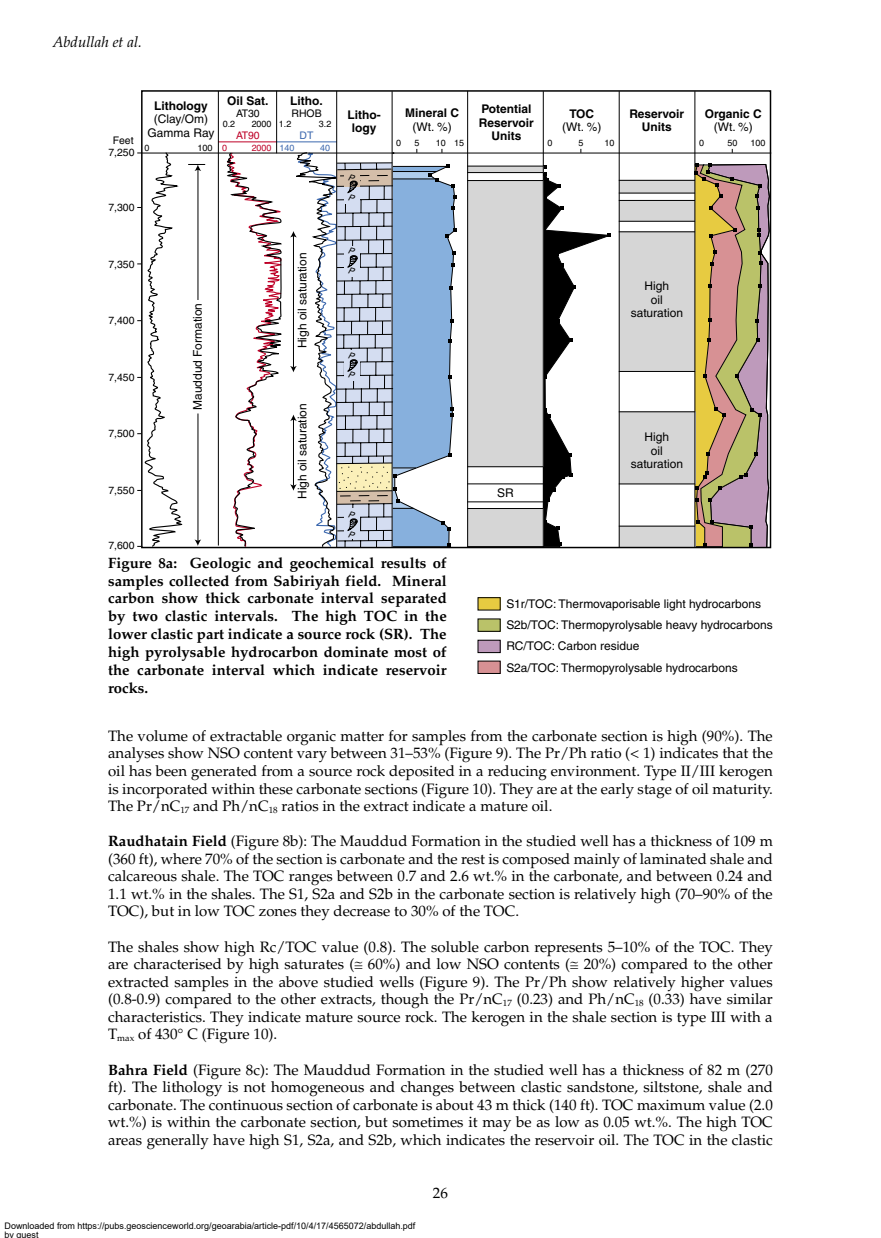
<style>
.page{position:relative;width:881px;height:1238px;background:#fff}
.page>*{position:absolute;margin:0;border:0;box-sizing:border-box;transform-origin:0 0}
.t1{font:15px/17.5px "Palatino";color:#000;text-align:justify}
.t2{font:700 15px/17.9px "Palatino";letter-spacing:.005em;color:#000;text-align:justify}
.t3{font:italic 15px "Palatino";color:#000}
.t4{font:12px/13.5px "Helvetica";color:#000;text-align:center}
.t5{font:700 12px/13.5px "Helvetica";color:#000;text-align:center}
.t6{font:10.5px "Helvetica";color:#000}
.t7{font:10.5px "Helvetica";color:#be0027}
.t8{font:10.5px "Helvetica";color:#3c68ae}
.t9{font:9px/9px "Arial";color:#000}
.t10{font:9px "Helvetica";color:#000}
.t11{font:9px "Helvetica";color:#be0027}
.t12{font:9px "Helvetica";color:#3c68ae}
.s1{color:#3c68ae}
.s2{font-weight:700}
</style>
<div class="page">
<svg style="left:693px;top:163px;width:76px;height:383px;background:#b89d77"></svg>
<div style="left:619px;top:526px;width:76px;height:21px;background:#d6d6d6"></div>
<div style="left:619px;top:200px;width:75px;height:21px;background:#d6d6d6"></div>
<div style="left:619px;top:180px;width:75px;height:13px;background:#d6d6d6"></div>
<div style="left:467px;top:508px;width:76px;height:38px;background:#d6d6d6"></div>
<div style="left:467px;top:180px;width:76px;height:286px;background:#d6d6d6"></div>
<div style="left:467px;top:166px;width:76px;height:6px;background:#d6d6d6"></div>
<svg style="left:543px;top:165px;width:68px;height:381px"></svg>
<div style="left:619px;top:412px;width:76px;height:72px;background:#d6d6d6"></div>
<div style="left:619px;top:232px;width:75px;height:139px;background:#d6d6d6"></div>
<svg style="left:137px;top:152px;width:68px;height:395px"></svg>
<hr style="left:618px;top:91px;width:1px;height:456px;background:#000">
<hr style="left:694px;top:91px;width:1px;height:456px;background:#000">
<hr style="left:277px;top:141px;width:59px;height:1px;background:#3c68ae">
<hr style="left:218px;top:141px;width:59px;height:1px;background:#be0027">
<div style="left:478px;top:597px;width:22px;height:13px;background:#e7cb41"></div>
<div style="left:477px;top:597px;width:23px;height:13px;border:1px solid #000"></div>
<div style="left:478px;top:619px;width:22px;height:12px;background:#bac269"></div>
<div style="left:478px;top:640px;width:22px;height:12px;background:#be9abb"></div>
<div style="left:477px;top:639px;width:23px;height:14px;border:1px solid #000"></div>
<div style="left:478px;top:661px;width:22px;height:12px;background:#d79194"></div>
<hr style="left:467px;top:166px;width:76px;height:1px;background:#000">
<hr style="left:467px;top:172px;width:76px;height:1px;background:#000">
<hr style="left:467px;top:180px;width:76px;height:1px;background:#000">
<hr style="left:467px;top:466px;width:76px;height:1px;background:#000">
<hr style="left:467px;top:483px;width:76px;height:1px;background:#000">
<hr style="left:467px;top:501px;width:76px;height:1px;background:#000">
<hr style="left:467px;top:508px;width:76px;height:1px;background:#000">
<hr style="left:618px;top:180px;width:76px;height:1px;background:#000">
<hr style="left:618px;top:193px;width:76px;height:1px;background:#000">
<hr style="left:618px;top:200px;width:76px;height:1px;background:#000">
<hr style="left:618px;top:221px;width:76px;height:1px;background:#000">
<hr style="left:618px;top:231px;width:76px;height:1px;background:#000">
<hr style="left:618px;top:371px;width:76px;height:1px;background:#000">
<hr style="left:618px;top:411px;width:76px;height:1px;background:#000">
<hr style="left:618px;top:483px;width:76px;height:1px;background:#000">
<hr style="left:618px;top:525px;width:76px;height:1px;background:#000">
<hr style="left:542px;top:91px;width:1px;height:456px;background:#000">
<hr style="left:467px;top:91px;width:1px;height:456px;background:#000">
<hr style="left:276px;top:91px;width:1px;height:62px;background:#000">
<hr style="left:218px;top:91px;width:1px;height:454px;background:#000">
<svg style="left:226px;top:152px;width:56px;height:394px"></svg>
<hr style="left:392px;top:153px;width:379px;height:1px;background:#000">
<hr style="left:141px;top:153px;width:253px;height:1px;background:#000">
<hr style="left:336px;top:91px;width:1px;height:456px;background:#000">
<hr style="left:391px;top:91px;width:1px;height:456px;background:#000">
<svg style="left:290px;top:149px;width:166px;height:399px"></svg>
<p class="t3" style="left:53px;top:33px;width:91px">Abdullah et al.</p>
<p class="t6" style="left:113px;top:135px;width:22px">Feet</p>
<p class="t6" style="left:108px;top:147px;width:28px">7,250</p>
<p class="t5" style="left:154px;top:99px;width:55px">Lithology</p>
<p class="t4" style="left:147px;top:112px;width:68px">(Clay/Om)<br>Gamma Ray</p>
<p class="t10" style="left:144px;top:143px;width:6px">0</p>
<p class="t10" style="left:197px;top:143px;width:17px">100</p>
<p class="t5" style="left:227px;top:94px;width:43px">Oil Sat.</p>
<p class="t6" style="left:236px;top:107px;width:25px">AT30</p>
<p class="t7" style="left:236px;top:129px;width:25px">AT90</p>
<p class="t8" style="left:299px;top:129px;width:15px">DT</p>
<p class="t5" style="left:290px;top:94px;width:34px">Litho.</p>
<p class="t6" style="left:291px;top:107px;width:32px">RHOB</p>
<p class="t10" style="left:223px;top:119px;width:14px">0.2</p>
<p class="t10" style="left:251px;top:119px;width:41px">2000 1.2</p>
<p class="t10" style="left:319px;top:119px;width:14px">3.2</p>
<p class="t11" style="left:222px;top:143px;width:6px">0</p>
<p class="t11" style="left:251px;top:143px;width:44px">2000 <span class="s1">140</span></p>
<p class="t12" style="left:320px;top:143px;width:11px">40</p>
<p class="t5" style="left:347px;top:107px;width:35px">Litho&shy;logy</p>
<p class="t5" style="left:478px;top:102px;width:56px">Potential<br>Reservoir<br>Units</p>
<p class="t5" style="left:629px;top:107px;width:56px">Reservoir<br>Units</p>
<p class="t5" style="left:405px;top:106px;width:55px">Mineral C</p>
<p class="t4" style="left:412px;top:120px;width:41px">(Wt. %)</p>
<p class="t5" style="left:569px;top:107px;width:26px">TOC</p>
<p class="t4" style="left:562px;top:120px;width:41px">(Wt. %)</p>
<p class="t5" style="left:704px;top:107px;width:58px">Organic C</p>
<p class="t4" style="left:713px;top:120px;width:41px">(Wt. %)</p>
<p class="t10" style="left:396px;top:138px;width:6px">0</p>
<p class="t10" style="left:414px;top:138px;width:6px">5</p>
<p class="t10" style="left:435px;top:138px;width:30px">10 15</p>
<p class="t10" style="left:547px;top:138px;width:6px">0</p>
<p class="t10" style="left:578px;top:138px;width:6px">5</p>
<p class="t10" style="left:604px;top:138px;width:11px">10</p>
<p class="t10" style="left:698px;top:138px;width:6px">0</p>
<p class="t10" style="left:727px;top:138px;width:11px">50</p>
<p class="t10" style="left:750px;top:138px;width:16px">100</p>
<p class="t6" style="left:108px;top:201px;width:28px">7,300</p>
<p class="t6" style="left:108px;top:258px;width:28px">7,350</p>
<p class="t6" style="left:108px;top:314px;width:28px">7,400</p>
<p class="t6" style="left:108px;top:371px;width:28px">7,450</p>
<p class="t6" style="left:108px;top:427px;width:28px">7,500</p>
<p class="t6" style="left:108px;top:484px;width:28px">7,550</p>
<p class="t6" style="left:108px;top:539px;width:28px">7,600</p>
<p class="t4" style="left:191px;top:410px;width:108px;rotate:-90deg">Mauddud Formation</p>
<p class="t4" style="left:295px;top:348px;width:97px;rotate:-90deg">High oil saturation</p>
<p class="t4" style="left:295px;top:499px;width:97px;rotate:-90deg">High oil saturation</p>
<p class="t4" style="left:497px;top:486px;width:18px">SR</p>
<p class="t4" style="left:630px;top:279px;width:54px">High<br>oil saturation</p>
<p class="t4" style="left:630px;top:430px;width:54px">High<br>oil saturation</p>
<p class="t2" style="left:108px;top:553px;width:340px">Figure 8a: Geologic and geochemical results of samples collected from Sabiriyah field. Mineral carbon show thick carbonate interval separated by two clastic intervals. The high TOC in the lower clastic part indicate a source rock (SR). The high pyrolysable hydrocarbon dominate most of the carbonate interval which indicate reservoir rocks.</p>
<p class="t4" style="left:506px;top:593px;width:268px;line-height:21px;text-align:left">S1r/TOC: Thermovaporisable light hydrocarbons S2b/TOC: Thermopyrolysable heavy hydrocarbons RC/TOC: Carbon residue<br>S2a/TOC: Thermopyrolysable hydrocarbons</p>
<p class="t1" style="left:108px;top:727px;width:666px">The volume of extractable organic matter for samples from the carbonate section is high (90%). The analyses show NSO content vary between 31–53% (Figure 9). The Pr/Ph ratio (&lt; 1) indicates that the oil has been generated from a source rock deposited in a reducing environment. Type II/III kerogen is incorporated within these carbonate sections (Figure 10). They are at the early stage of oil maturity.<br>The Pr/nC<sub>17</sub> and Ph/nC<sub>18</sub> ratios in the extract indicate a mature oil.</p>
<p class="t1" style="left:108px;top:832px;width:666px"><span class="s2">Raudhatain Field</span> (Figure 8b): The Mauddud Formation in the studied well has a thickness of 109 m (360 ft), where 70% of the section is carbonate and the rest is composed mainly of laminated shale and calcareous shale. The TOC ranges between 0.7 and 2.6 wt.% in the carbonate, and between 0.24 and 1.1 wt.% in the shales. The S1, S2a and S2b in the carbonate section is relatively high (70–90% of the TOC), but in low TOC zones they decrease to 30% of the TOC.</p>
<p class="t1" style="left:108px;top:937px;width:666px">The shales show high Rc/TOC value (0.8). The soluble carbon represents 5–10% of the TOC. They are characterised by high saturates (≅ 60%) and low NSO contents (≅ 20%) compared to the other extracted samples in the above studied wells (Figure 9). The Pr/Ph show relatively higher values (0.8-0.9) compared to the other extracts, though the Pr/nC<sub>17</sub> (0.23) and Ph/nC<sub>18</sub> (0.33) have similar characteristics. They indicate mature source rock. The kerogen in the shale section is type III with a T<sub>max</sub> of 430° C (Figure 10).</p>
<p class="t1" style="left:108px;top:1060px;width:666px"><span class="s2">Bahra Field</span> (Figure 8c): The Mauddud Formation in the studied well has a thickness of 82 m (270 ft). The lithology is not homogeneous and changes between clastic sandstone, siltstone, shale and carbonate. The continuous section of carbonate is about 43 m thick (140 ft). TOC maximum value (2.0 wt.%) is within the carbonate section, but sometimes it may be as low as 0.05 wt.%. The high TOC areas generally have high S1, S2a, and S2b, which indicates the reservoir oil. The TOC in the clastic</p>
<p class="t9" style="left:4px;top:1221px;width:412px">Downloaded from https://pubs.geoscienceworld.org/geoarabia/article-pdf/10/4/17/4565072/abdullah.pdf by guest</p>
<p class="t1" style="left:433px;top:1184px;width:16px">26</p>
</div>
